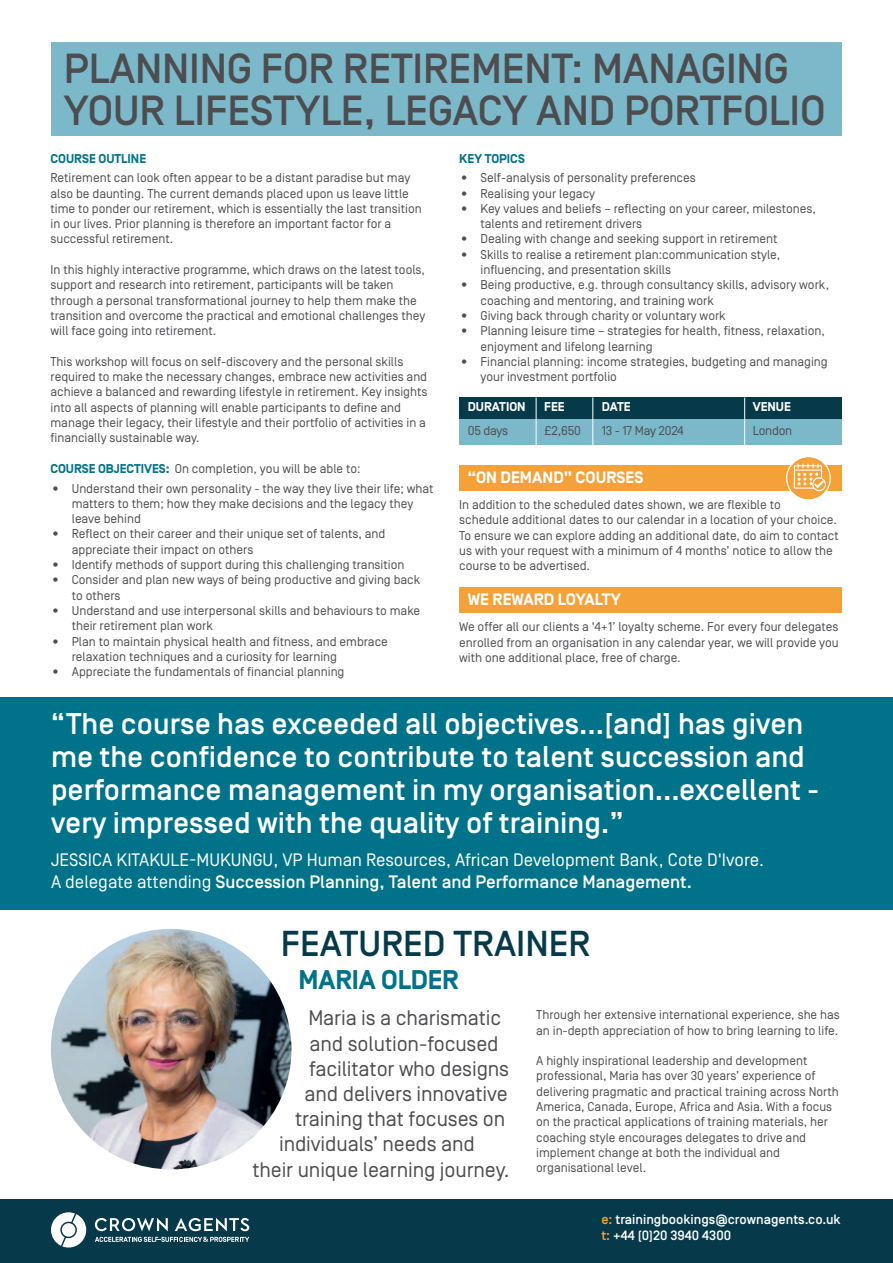
<style>
.page{position:relative;width:893px;height:1263px;background:#fff}
.page>*{position:absolute;margin:0;border:0;box-sizing:border-box;transform-origin:0 0}
.t1{font:500 42px/42px "Simplon BP";letter-spacing:-.005em;color:#4d4d50}
.t2{font:500 36px "Simplon BP";color:#063a4a}
.t3{font:500 30px/33px "Simplon BP";color:#fff}
.t4{font:700 27px "Simplon BP";letter-spacing:-.005em;color:#00738a}
.t5{font:21px "Simplon BP Regular";letter-spacing:-.005em;color:#4d4d50}
.t6{font:18px "Simplon BP Regular";color:#fff}
.t7{font:500 18px "Simplon BP";color:#fff}
.t8{font:700 16.5px "Simplon BP";color:#fff}
.t9{font:500 13.5px "Simplon BP";color:#fff}
.t10{font:12.75px/15.3px "Simplon BP Regular";color:#4d4d50}
.t11{font:700 12.75px "Simplon BP";color:#00738a}
.t12{font:700 12.75px "Simplon BP";color:#fff}
.s1{font-family:"Simplon BP";font-weight:700;color:#00738a}
.s2{font-family:"Simplon BP Regular";font-weight:400}
.s3{color:#f5a139}
</style>
<div class="page">
<div style="left:459px;top:465px;width:383px;height:26px;background:#f5a139"></div>
<div style="left:51px;top:43px;width:791px;height:93px;background:#7bb8c9"></div>
<div style="left:459px;top:419px;width:383px;height:26px;background:#7bb8c9"></div>
<div style="left:459px;top:397px;width:383px;height:22px;background:#063a4a"></div>
<hr style="left:536px;top:397px;width:1px;height:50px;background:#fff">
<hr style="left:592px;top:397px;width:1px;height:50px;background:#fff">
<hr style="left:744px;top:397px;width:1px;height:50px;background:#fff">
<div style="left:459px;top:587px;width:383px;height:26px;background:#f5a139"></div>
<div style="left:0;top:1199px;width:893px;height:64px;background:#063a4a"></div>
<svg style="left:51px;top:1212px;width:35px;height:35px"></svg>
<div style="left:62px;top:1223px;width:13px;height:14px;background:#fff;border-radius:50%"></div>
<svg style="left:95px;top:1218px;width:73px;height:13px"></svg>
<svg style="left:175px;top:1218px;width:74px;height:13px"></svg>
<svg style="left:95px;top:1237px;width:154px;height:5px"></svg>
<svg style="left:786px;top:457px;width:45px;height:43px"></svg>
<div style="left:0;top:697px;width:893px;height:213px;background:#00738a"></div>
<img style="left:51px;top:929px;width:240px;height:240px;border-radius:50%">
<p class="t1" style="left:64px;top:51px;width:763px">PLANNING FOR RETIREMENT: MANAGING<br>YOUR LIFESTYLE, LEGACY AND PORTFOLIO</p>
<p class="t11" style="left:51px;top:154px;width:97px">COURSE OUTLINE</p>
<p class="t10" style="left:51px;top:171px;width:373px">Retirement can look often appear to be a distant paradise but may also be daunting. The current demands placed upon us leave little time to ponder our retirement, which is essentially the last transition in our lives. Prior planning is therefore an important factor for a successful retirement.</p>
<p class="t10" style="left:51px;top:263px;width:376px">In this highly interactive programme, which draws on the latest tools, support and research into retirement, participants will be taken through a personal transformational journey to help them make the transition and overcome the practical and emotional challenges they will face going into retirement.</p>
<p class="t10" style="left:51px;top:355px;width:378px">This workshop will focus on self-discovery and the personal skills required to make the necessary changes, embrace new activities and achieve a balanced and rewarding lifestyle in retirement. Key insights into all aspects of planning will enable participants to define and manage their legacy, their lifestyle and their portfolio of activities in a financially sustainable way.</p>
<p class="t10" style="left:51px;top:462px;width:312px"><span class="s1">COURSE OBJECTIVES:</span> On completion, you will be able to:</p>
<p class="t10" style="left:72px;top:482px;width:363px;text-indent:-21px">• Understand their own personality - the way they live their life; what matters to them; how they make decisions and the legacy they leave behind</p>
<p class="t10" style="left:72px;top:527px;width:315px;text-indent:-21px">• Reflect on their career and their unique set of talents, and appreciate their impact on others</p>
<p class="t10" style="left:51px;top:558px;width:355px">• Identify methods of support during this challenging transition</p>
<p class="t10" style="left:72px;top:573px;width:350px;text-indent:-21px">• Consider and plan new ways of being productive and giving back to others</p>
<p class="t10" style="left:72px;top:604px;width:350px;text-indent:-21px">• Understand and use interpersonal skills and behaviours to make their retirement plan work</p>
<p class="t10" style="left:72px;top:635px;width:318px;text-indent:-21px">• Plan to maintain physical health and fitness, and embrace relaxation techniques and a curiosity for learning</p>
<p class="t10" style="left:51px;top:665px;width:295px">• Appreciate the fundamentals of financial planning</p>
<p class="t11" style="left:459px;top:154px;width:67px">KEY TOPICS</p>
<p class="t10" style="left:459px;top:171px;width:238px">• Self-analysis of personality preferences</p>
<p class="t10" style="left:459px;top:187px;width:137px">• Realising your legacy</p>
<p class="t10" style="left:480px;top:202px;width:337px;text-indent:-21px">• Key values and beliefs – reflecting on your career, milestones, talents and retirement drivers</p>
<p class="t10" style="left:459px;top:233px;width:320px">• Dealing with change and seeking support in retirement</p>
<p class="t10" style="left:480px;top:248px;width:301px;text-indent:-21px">• Skills to realise a retirement plan:communication style, influencing, and presentation skills</p>
<p class="t10" style="left:480px;top:278px;width:350px;text-indent:-21px">• Being productive, e.g. through consultancy skills, advisory work, coaching and mentoring, and training work</p>
<p class="t10" style="left:459px;top:309px;width:268px">• Giving back through charity or voluntary work</p>
<p class="t10" style="left:480px;top:324px;width:346px;text-indent:-21px">• Planning leisure time – strategies for health, fitness, relaxation, enjoyment and lifelong learning</p>
<p class="t10" style="left:480px;top:355px;width:349px;text-indent:-21px">• Financial planning: income strategies, budgeting and managing your investment portfolio</p>
<p class="t12" style="left:468px;top:402px;width:59px">DURATION</p>
<p class="t12" style="left:544px;top:402px;width:22px">FEE</p>
<p class="t12" style="left:602px;top:402px;width:30px">DATE</p>
<p class="t12" style="left:753px;top:402px;width:40px">VENUE</p>
<p class="t10" style="left:468px;top:425px;width:42px">05 days</p>
<p class="t10" style="left:544px;top:425px;width:38px">£2,650</p>
<p class="t10" style="left:602px;top:425px;width:84px">13 - 17 May 2024</p>
<p class="t10" style="left:753px;top:425px;width:41px">London</p>
<p class="t8" style="left:468px;top:472px;width:177px">“ON DEMAND” COURSES</p>
<p class="t10" style="left:459px;top:498px;width:381px">In addition to the scheduled dates shown, we are flexible to<br>schedule additional dates to our calendar in a location of your choice.<br>To ensure we can explore adding an additional date, do aim to contact us with your request with a minimum of 4 months’ notice to allow the course to be advertised.</p>
<p class="t8" style="left:468px;top:593px;width:155px">WE REWARD LOYALTY</p>
<p class="t10" style="left:459px;top:620px;width:381px;text-align:justify">We offer all our clients a ‘4+1’ loyalty scheme. For every four delegates enrolled from an organisation in any calendar year, we will provide you with one additional place, free of charge.</p>
<p class="t3" style="left:51px;top:709px;width:770px">“The course has exceeded all objectives…[and] has given me the confidence to contribute to talent succession and performance management in my organisation…excellent - very impressed with the quality of training.”</p>
<p class="t6" style="left:51px;top:853px;width:714px">JESSICA KITAKULE-MUKUNGU, VP Human Resources, African Development Bank, Cote D'Ivore.</p>
<p class="t7" style="left:51px;top:875px;width:642px"><span class="s2">A delegate attending</span> Succession Planning, Talent and Performance Management.</p>
<p class="t2" style="left:281px;top:930px;width:311px">FEATURED TRAINER</p>
<p class="t4" style="left:299px;top:970px;width:162px">MARIA OLDER</p>
<p class="t5" style="left:308px;top:1011px;width:194px">Maria is a charismatic</p>
<p class="t5" style="left:310px;top:1036px;width:190px">and solution-focused</p>
<p class="t5" style="left:309px;top:1061px;width:202px">facilitator who designs</p>
<p class="t5" style="left:305px;top:1086px;width:205px">and delivers innovative</p>
<p class="t5" style="left:295px;top:1111px;width:212px">training that focuses on</p>
<p class="t5" style="left:279px;top:1137px;width:197px">individuals’ needs and</p>
<p class="t5" style="left:252px;top:1162px;width:259px">their unique learning journey.</p>
<p class="t10" style="left:536px;top:1008px;width:305px">Through her extensive international experience, she has an in-depth appreciation of how to bring learning to life.</p>
<p class="t10" style="left:536px;top:1054px;width:304px">A highly inspirational leadership and development professional, Maria has over 30 years’ experience of delivering pragmatic and practical training across North America, Canada, Europe, Africa and Asia. With a focus on the practical applications of training materials, her coaching style encourages delegates to drive and implement change at both the individual and organisational level.</p>
<p class="t9" style="left:601px;top:1214px;width:241px"><span class="s3">e:</span> trainingbookings@crownagents.co.uk</p>
<p class="t9" style="left:601px;top:1230px;width:131px"><span class="s3">t:</span> +44 (0)20 3940 4300</p>
</div>
